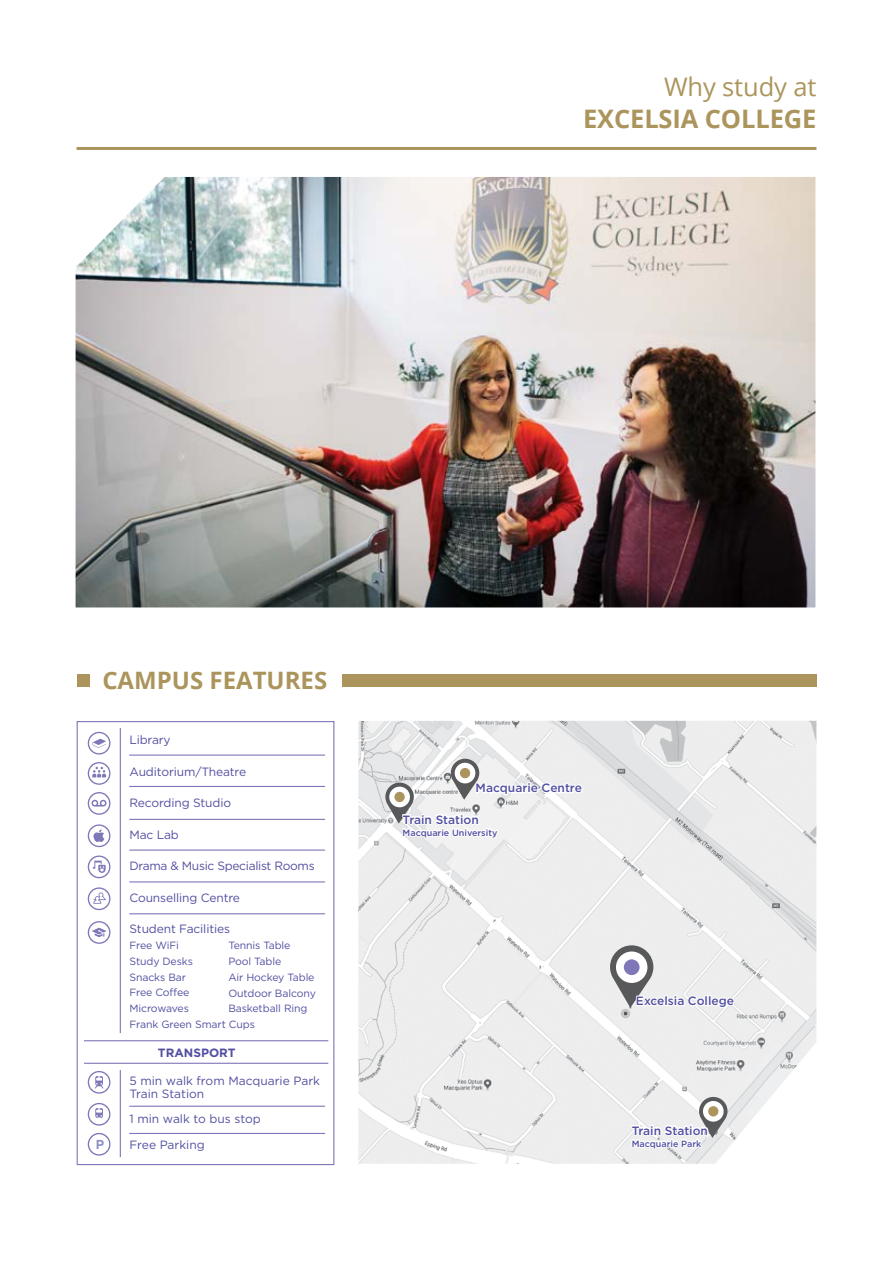
<style>
.page{position:relative;width:893px;height:1263px;background:#fff}
.page>*{position:absolute;margin:0;border:0;box-sizing:border-box;transform-origin:0 0}
.t1{font:700 25.5px "Open Sans";letter-spacing:-.005em;color:#ab955c}
.t2{font:25.5px "Open Sans";letter-spacing:-.005em;color:#ab955c}
.t3{font:700 24px "Open Sans";color:#ab955c}
.t4{font:700 12.6px "Helvetica";color:#2e3092}
.t5{font:12px/12.8px "Gotham";letter-spacing:-.01em;color:#524fa1}
.t6{font:500 12px "Gotham";color:#524fa1}
.t7{font:700 12px "Gotham";color:#524fa1}
.t8{font:10.5px/15.8px "Gotham";letter-spacing:-.01em;color:#524fa1}
.t9{font:500 9px "Gotham";color:#524fa1}
</style>
<div class="page">
<img style="left:358px;top:721px;width:458px;height:443px">
<svg style="left:385px;top:759px;width:199px;height:84px"></svg>
<svg style="left:630px;top:1097px;width:97px;height:57px"></svg>
<svg style="left:610px;top:945px;width:126px;height:64px"></svg>
<svg style="left:88px;top:1071px;width:22px;height:23px"></svg>
<svg style="left:88px;top:732px;width:22px;height:22px"></svg>
<svg style="left:88px;top:921px;width:22px;height:23px"></svg>
<svg style="left:88px;top:1133px;width:22px;height:22px"></svg>
<svg style="left:88px;top:792px;width:22px;height:23px"></svg>
<svg style="left:88px;top:824px;width:22px;height:23px"></svg>
<svg style="left:88px;top:887px;width:22px;height:23px"></svg>
<svg style="left:88px;top:855px;width:22px;height:23px"></svg>
<svg style="left:88px;top:762px;width:22px;height:23px"></svg>
<div style="left:77px;top:721px;width:257px;height:444px;border:1px solid #7e78b8"></div>
<hr style="left:129px;top:786px;width:196px;height:1px;background:#7e78b8">
<hr style="left:120px;top:728px;width:1px;height:305px;background:#7e78b8">
<hr style="left:84px;top:1040px;width:244px;height:1px;background:#7e78b8">
<hr style="left:84px;top:1063px;width:244px;height:1px;background:#7e78b8">
<hr style="left:120px;top:1070px;width:1px;height:87px;background:#7e78b8">
<svg style="left:88px;top:1103px;width:22px;height:22px"></svg>
<hr style="left:129px;top:754px;width:196px;height:2px;background:#7e78b8">
<hr style="left:129px;top:819px;width:196px;height:1px;background:#7e78b8">
<hr style="left:129px;top:849px;width:196px;height:2px;background:#7e78b8">
<hr style="left:129px;top:881px;width:196px;height:1px;background:#7e78b8">
<hr style="left:129px;top:913px;width:196px;height:1px;background:#7e78b8">
<hr style="left:129px;top:1106px;width:196px;height:1px;background:#7e78b8">
<hr style="left:129px;top:1133px;width:196px;height:1px;background:#7e78b8">
<img style="left:76px;top:177px;width:739px;height:430px">
<hr style="left:77px;top:147px;width:739px;height:3px;background:#ab955c">
<div style="left:77px;top:674px;width:12px;height:13px;background:#ab955c"></div>
<div style="left:342px;top:674px;width:474px;height:13px;background:#ab955c"></div>
<h1 class="t2" style="left:664px;top:69px;width:154px">Why study at</h1>
<h1 class="t1" style="left:583px;top:100px;width:235px">EXCELSIA COLLEGE</h1>
<h2 class="t3" style="left:102px;top:664px;width:226px">CAMPUS FEATURES</h2>
<p class="t4" style="left:95px;top:1134px;width:10px">P</p>
<p class="t5" style="left:129px;top:733px;width:43px">Library</p>
<p class="t5" style="left:129px;top:765px;width:118px">Auditorium/Theatre</p>
<p class="t5" style="left:129px;top:796px;width:103px">Recording Studio</p>
<p class="t5" style="left:129px;top:828px;width:51px">Mac Lab</p>
<p class="t5" style="left:129px;top:859px;width:187px">Drama &amp; Music Specialist Rooms</p>
<p class="t5" style="left:129px;top:891px;width:112px">Counselling Centre</p>
<p class="t5" style="left:129px;top:922px;width:102px">Student Facilities</p>
<p class="t8" style="left:129px;top:937px;width:127px">Free WiFi<br>Study Desks<br>Snacks Bar<br>Free Coffee<br>Microwaves<br>Frank Green Smart Cups</p>
<p class="t8" style="left:228px;top:937px;width:89px">Tennis Table<br>Pool Table<br>Air Hockey Table<br>Outdoor Balcony<br>Basketball Ring</p>
<p class="t7" style="left:158px;top:1046px;width:79px">TRANSPORT</p>
<p class="t5" style="left:129px;top:1074px;width:192px">5 min walk from Macquarie Park<br>Train Station</p>
<p class="t5" style="left:129px;top:1106px;width:133px;line-height:25.5px">1 min walk to bus stop<br>Free Parking</p>
<p class="t6" style="left:476px;top:780px;width:108px">Macquarie Centre</p>
<p class="t6" style="left:403px;top:811px;width:78px">Train Station</p>
<p class="t9" style="left:403px;top:826px;width:96px">Macquarie University</p>
<p class="t6" style="left:636px;top:993px;width:100px">Excelsia College</p>
<p class="t6" style="left:632px;top:1122px;width:78px">Train Station</p>
<p class="t9" style="left:632px;top:1137px;width:71px">Macquarie Park</p>
</div>
